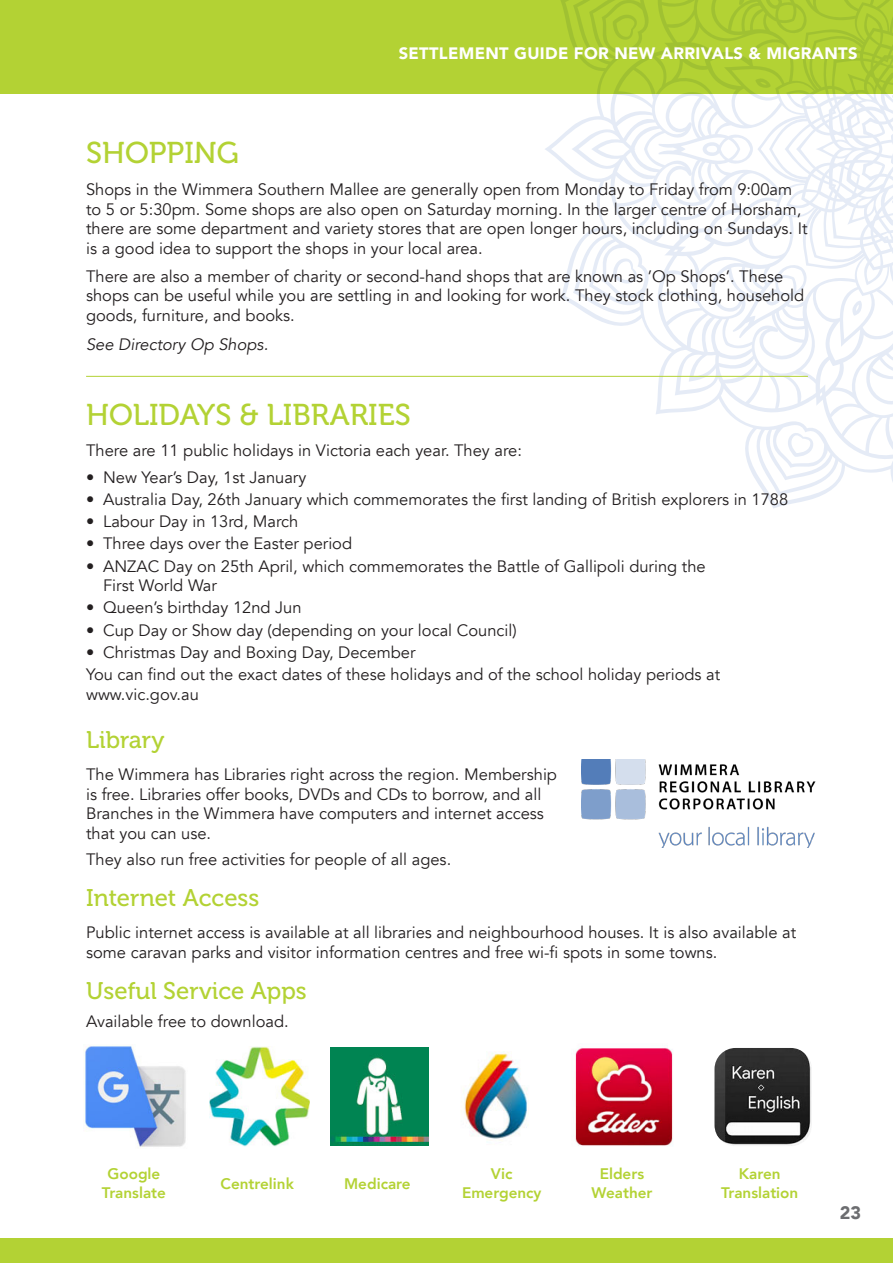
<style>
.page{position:relative;width:893px;height:1263px;background:#fff}
.page>*{position:absolute;margin:0;border:0;box-sizing:border-box;transform-origin:0 0}
.t1{font:30px "Museo 500";color:#b3d234}
.t2{font:24px "Museo 500";color:#b3d234}
.t3{font:900 18px "Avenir";color:#6c6d70}
.t4{font:16.5px/19.5px "Avenir";color:#231f20}
.t5{font:900 16.5px "Avenir";letter-spacing:.02em;color:#fff}
.t6{font:italic 16.5px "Avenir";color:#231f20}
.t7{font:800 15.3px/19.5px "Avenir";color:#b3d234;text-align:center}
</style>
<div class="page">
<div style="left:0;top:1238px;width:893px;height:25px;background:#b3d234"></div>
<div style="left:0;top:0;width:893px;height:94px;background:#b3d234"></div>
<svg style="left:544px;top:0;width:349px;height:509px"></svg>
<svg style="left:612px;top:0;width:281px;height:457px"></svg>
<img style="left:581px;top:759px;width:235px;height:88px">
<img style="left:84px;top:1045px;width:102px;height:102px">
<img style="left:209px;top:1046px;width:100px;height:100px">
<img style="left:330px;top:1047px;width:99px;height:98px">
<img style="left:463px;top:1051px;width:64px;height:88px">
<img style="left:575px;top:1047px;width:98px;height:100px">
<img style="left:714px;top:1048px;width:98px;height:98px">
<hr style="left:86px;top:376px;width:722px;height:1px;background:#b3d234">
<p class="t5" style="left:399px;top:39px;width:460px">SETTLEMENT GUIDE FOR NEW ARRIVALS &amp; MIGRANTS</p>
<p class="t1" style="left:86px;top:136px;width:154px">SHOPPING</p>
<p class="t4" style="left:86px;top:180px;width:723px">Shops in the Wimmera Southern Mallee are generally open from Monday to Friday from 9:00am to 5 or 5:30pm. Some shops are also open on Saturday morning. In the larger centre of Horsham, there are some department and variety stores that are open longer hours, including on Sundays. It is a good idea to support the shops in your local area.</p>
<p class="t4" style="left:86px;top:266px;width:720px">There are also a member of charity or second-hand shops that are known as ’Op Shops’. These shops can be useful while you are settling in and looking for work. They stock clothing, household goods, furniture, and books.</p>
<p class="t6" style="left:86px;top:335px;width:184px">See Directory Op Shops.</p>
<p class="t1" style="left:86px;top:399px;width:326px">HOLIDAYS &amp; LIBRARIES</p>
<p class="t4" style="left:86px;top:441px;width:437px">There are 11 public holidays in Victoria each year. They are:</p>
<p class="t4" style="left:86px;top:467px;width:222px">• New Year’s Day, 1st January</p>
<p class="t4" style="left:86px;top:490px;width:704px">• Australia Day, 26th January which commemorates the first landing of British explorers in 1788</p>
<p class="t4" style="left:86px;top:512px;width:214px">• Labour Day in 13rd, March</p>
<p class="t4" style="left:86px;top:534px;width:268px">• Three days over the Easter period</p>
<p class="t4" style="left:103px;top:556px;width:604px;text-indent:-17px">• ANZAC Day on 25th April, which commemorates the Battle of Gallipoli during the<br>First World War</p>
<p class="t4" style="left:86px;top:598px;width:217px">• Queen’s birthday 12nd Jun</p>
<p class="t4" style="left:86px;top:620px;width:432px">• Cup Day or Show day (depending on your local Council)</p>
<p class="t4" style="left:86px;top:643px;width:331px">• Christmas Day and Boxing Day, December</p>
<p class="t4" style="left:86px;top:665px;width:636px">You can find out the exact dates of these holidays and of the school holiday periods at</p>
<p class="t4" style="left:86px;top:684px;width:114px">www.vic.gov.au</p>
<p class="t2" style="left:86px;top:726px;width:80px">Library</p>
<p class="t4" style="left:86px;top:765px;width:472px">The Wimmera has Libraries right across the region. Membership is free. Libraries offer books, DVDs and CDs to borrow, and all Branches in the Wimmera have computers and internet access that you can use.</p>
<p class="t4" style="left:86px;top:850px;width:367px">They also run free activities for people of all ages.</p>
<p class="t2" style="left:86px;top:884px;width:175px">Internet Access</p>
<p class="t4" style="left:86px;top:923px;width:712px">Public internet access is available at all libraries and neighbourhood houses. It is also available at some caravan parks and visitor information centres and free wi-fi spots in some towns.</p>
<p class="t2" style="left:86px;top:977px;width:222px">Useful Service Apps</p>
<p class="t4" style="left:86px;top:1011px;width:204px">Available free to download.</p>
<p class="t7" style="left:102px;top:1164px;width:65px">Google<br>Translate</p>
<p class="t7" style="left:221px;top:1173px;width:75px">Centrelink</p>
<p class="t7" style="left:344px;top:1173px;width:68px">Medicare</p>
<p class="t7" style="left:491px;top:1164px;width:23px">Vic</p>
<p class="t7" style="left:462px;top:1183px;width:81px">Emergency</p>
<p class="t7" style="left:600px;top:1164px;width:46px">Elders</p>
<p class="t7" style="left:591px;top:1183px;width:63px">Weather</p>
<p class="t7" style="left:739px;top:1164px;width:43px">Karen</p>
<p class="t7" style="left:721px;top:1183px;width:79px">Translation</p>
<p class="t3" style="left:840px;top:1197px;width:23px">23</p>
</div>
